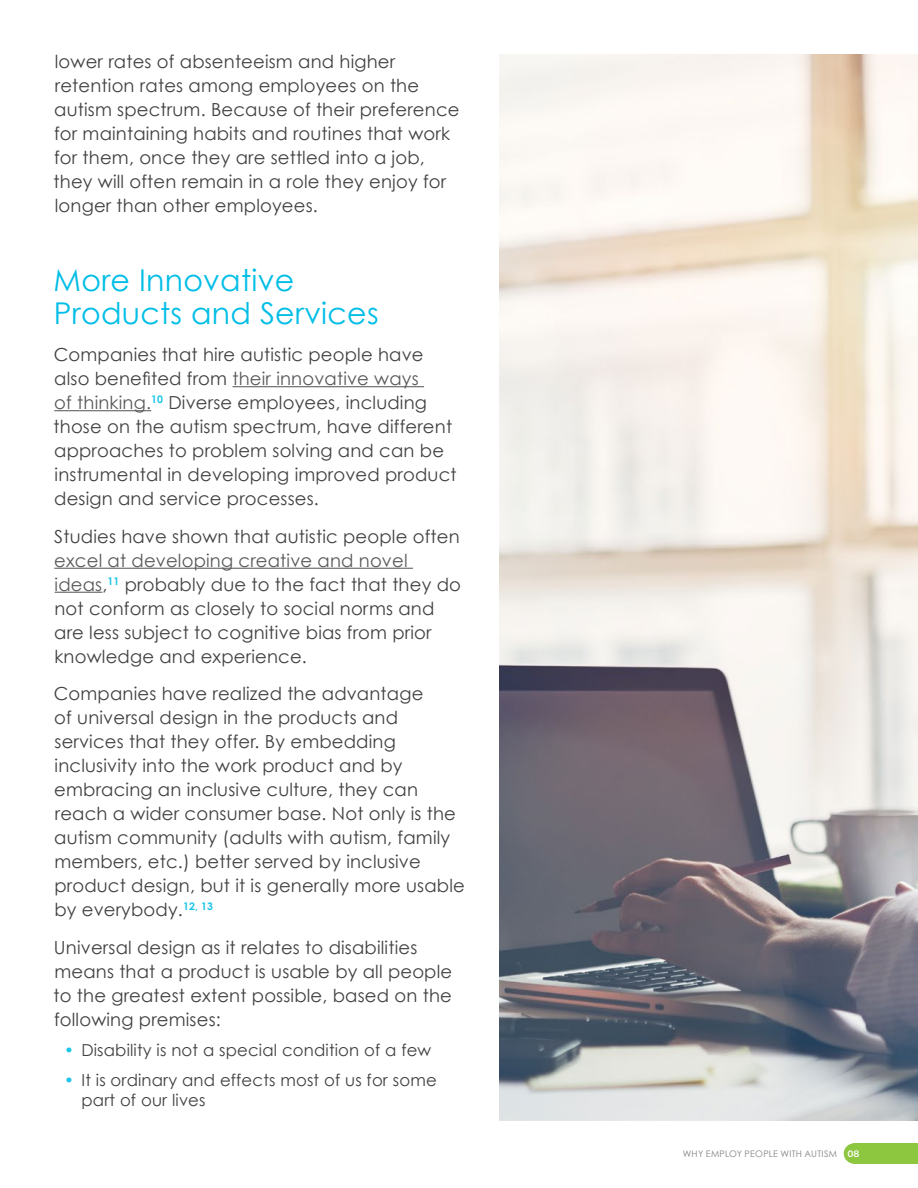
<style>
.page{position:relative;width:918px;height:1188px;background:#fff}
.page>*{position:absolute;margin:0;border:0;box-sizing:border-box;transform-origin:0 0}
.Heading3_ColumnBlue{font:30px/32.4px "Century Gothic";letter-spacing:.01em;color:#00bee6}
.Paragraph_2{font:18px/24px "Century Gothic";letter-spacing:.01em;color:#414042}
.Paragraph_1{font:18px/24px "Century Gothic";letter-spacing:.01em;color:#414042}
.Paragraph_End{font:18px/24px "Century Gothic";letter-spacing:.01em;color:#414042}
.t1{font:16.5px/19.5px "Century Gothic";letter-spacing:.01em;color:#414042}
.t2{font:9px "Century Gothic";letter-spacing:.03em;color:#808285}
.s1{color:#58595b}
.s2{font-weight:700;color:#1ac5e9}
.s3{font-family:"Blanc";font-weight:500;color:#fff}
</style>
<div class="page">
<hr style="left:233px;top:386px;width:191px;height:1px;background:#58595b">
<hr style="left:54px;top:410px;width:97px;height:1px;background:#58595b">
<hr style="left:54px;top:568px;width:359px;height:1px;background:#58595b">
<hr style="left:55px;top:592px;width:47px;height:1px;background:#58595b">
<img style="left:500px;top:54px;width:418px;height:1066px">
<div style="left:854px;top:1143px;width:64px;height:21px;background:#8dc63f"></div>
<div style="left:844px;top:1143px;width:20px;height:21px;background:#8dc63f;border-radius:50%"></div>
<p class="Paragraph_End" style="left:54px;top:49px;width:407px">lower rates of absenteeism and higher retention rates among employees on the autism spectrum. Because of their preference for maintaining habits and routines that work for them, once they are settled into a job, they will often remain in a role they enjoy for longer than other employees.</p>
<p class="Heading3_ColumnBlue" style="left:54px;top:264px;width:327px">More Innovative<br>Products and Services</p>
<p class="Paragraph_1" style="left:54px;top:342px;width:405px">Companies that hire autistic people have also benefited from <span class="s1">their innovative ways<br>of thinking.</span><sup>10</sup> Diverse employees, including those on the autism spectrum, have different approaches to problem solving and can be instrumental in developing improved product design and service processes.</p>
<p class="Paragraph_2" style="left:54px;top:524px;width:408px">Studies have shown that autistic people often <span class="s1">excel at developing creative and novel ideas</span>,<sup>11</sup> probably due to the fact that they do not conform as closely to social norms and are less subject to cognitive bias from prior knowledge and experience.</p>
<p class="Paragraph_2" style="left:54px;top:681px;width:413px">Companies have realized the advantage<br>of universal design in the products and services that they offer. By embedding inclusivity into the work product and by embracing an inclusive culture, they can reach a wider consumer base. Not only is the autism community (adults with autism, family members, etc.) better served by inclusive product design, but it is generally more usable by everybody.<sup>12,</sup> <sup>13</sup></p>
<p class="Paragraph_2" style="left:54px;top:935px;width:400px">Universal design as it relates to disabilities means that a product is usable by all people to the greatest extent possible, based on the following premises:</p>
<p class="t1" style="left:64px;top:1040px;width:369px"><span class="s2">•</span> Disability is not a special condition of a few</p>
<p class="t1" style="left:82px;top:1070px;width:357px;text-indent:-17px"><span class="s2">•</span> It is ordinary and effects most of us for some part of our lives</p>
<p class="t2" style="left:683px;top:1148px;width:178px">WHY EMPLOY PEOPLE WITH AUTISM <span class="s3">08</span></p>
</div>
